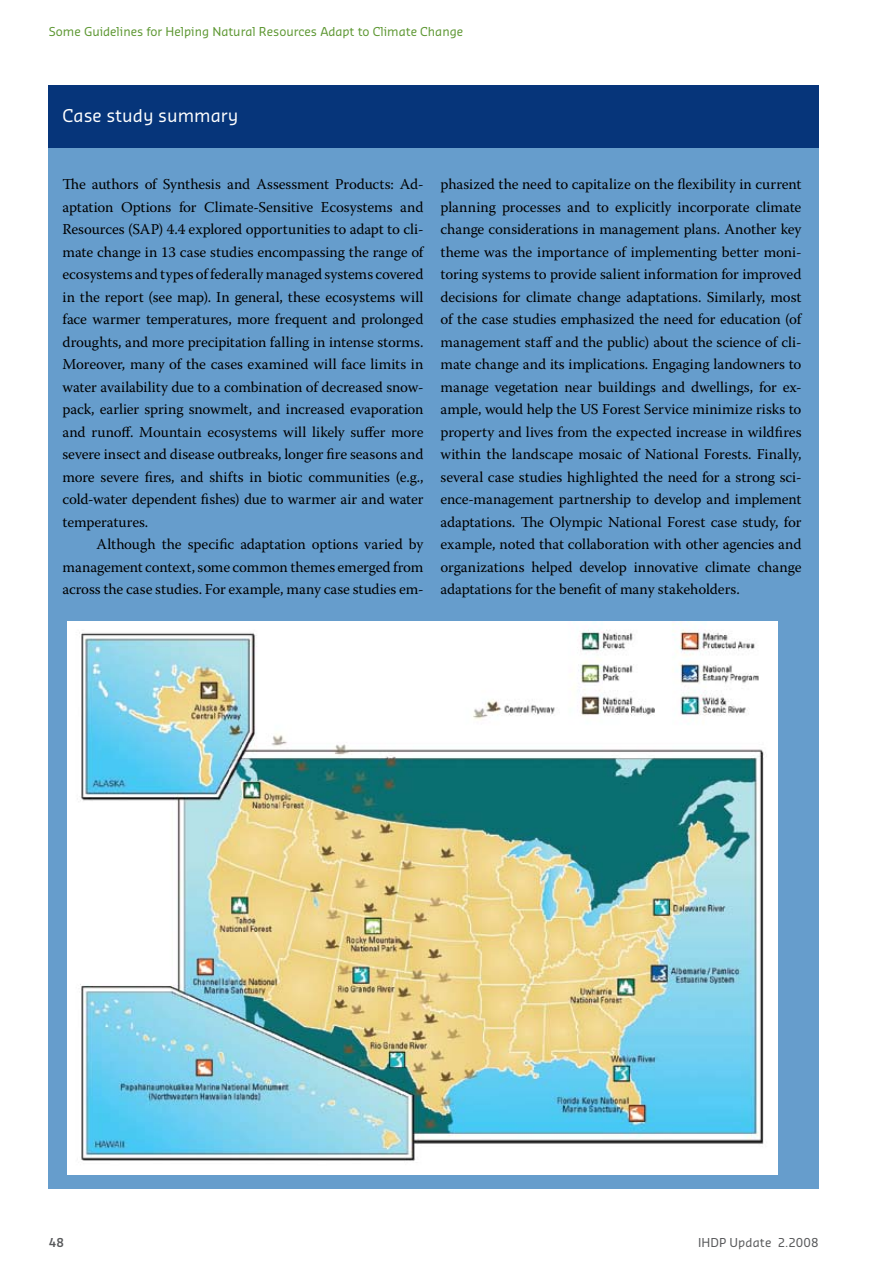
<style>
.page{position:relative;width:893px;height:1263px;background:#fff}
.page>*{position:absolute;margin:0;border:0;box-sizing:border-box;transform-origin:0 0}
.t1{font:17.25px "Sansa";color:#fff}
.t2{font:15px/22.5px "Warnock Pro";letter-spacing:-.01em;color:#000;text-align:justify}
.t3{font:12px "Sansa";color:#5d9732}
.t4{font:12px "Sansa";letter-spacing:.005em;color:#58595b}
.t5{font:600 12px "Sansa Std";color:#58595b}
</style>
<div class="page">
<div style="left:48px;top:133px;width:771px;height:1055px;background:#669dcc"></div>
<div style="left:48px;top:85px;width:771px;height:62px;background:#06357a"></div>
<img style="left:68px;top:621px;width:709px;height:553px">
<p class="t3" style="left:49px;top:24px;width:416px">Some Guidelines for Helping Natural Resources Adapt to Climate Change</p>
<p class="t1" style="left:63px;top:104px;width:177px">Case study summary</p>
<p class="t2" style="left:63px;top:173px;width:362px">The authors of Synthesis and Assessment Products: Ad&shy;aptation Options for Climate-Sensitive Ecosystems and Resources (SAP) 4.4 explored opportunities to adapt to cli&shy;mate change in 13 case studies encompassing the range of ecosystems and types of federally managed systems covered in the report (see map). In general, these ecosystems will face warmer temperatures, more frequent and prolonged droughts, and more precipitation falling in intense storms.<br>Moreover, many of the cases examined will face limits in water availability due to a combination of decreased snow&shy;pack, earlier spring snowmelt, and increased evaporation and runoff. Mountain ecosystems will likely suffer more severe insect and disease outbreaks, longer fire seasons and more severe fires, and shifts in biotic communities (e.g., cold-water dependent fishes) due to warmer air and water temperatures.</p>
<p class="t2" style="left:63px;top:533px;width:363px;text-indent:34px">Although the specific adaptation options varied by management context, some common themes emerged from across the case studies. For example, many case studies em-</p>
<p class="t2" style="left:441px;top:173px;width:363px">phasized the need to capitalize on the flexibility in current planning processes and to explicitly incorporate climate change considerations in management plans. Another key theme was the importance of implementing better moni&shy;toring systems to provide salient information for improved decisions for climate change adaptations. Similarly, most of the case studies emphasized the need for education (of management staff and the public) about the science of cli&shy;mate change and its implications. Engaging landowners to manage vegetation near buildings and dwellings, for ex&shy;ample, would help the US Forest Service minimize risks to property and lives from the expected increase in wildfires within the landscape mosaic of National Forests. Finally, several case studies highlighted the need for a strong sci&shy;ence-management partnership to develop and implement adaptations. The Olympic National Forest case study, for example, noted that collaboration with other agencies and organizations helped develop innovative climate change adaptations for the benefit of many stakeholders.</p>
<p class="t5" style="left:49px;top:1234px;width:17px">48</p>
<p class="t4" style="left:698px;top:1234px;width:122px">IHDP Update 2.2008</p>
</div>
